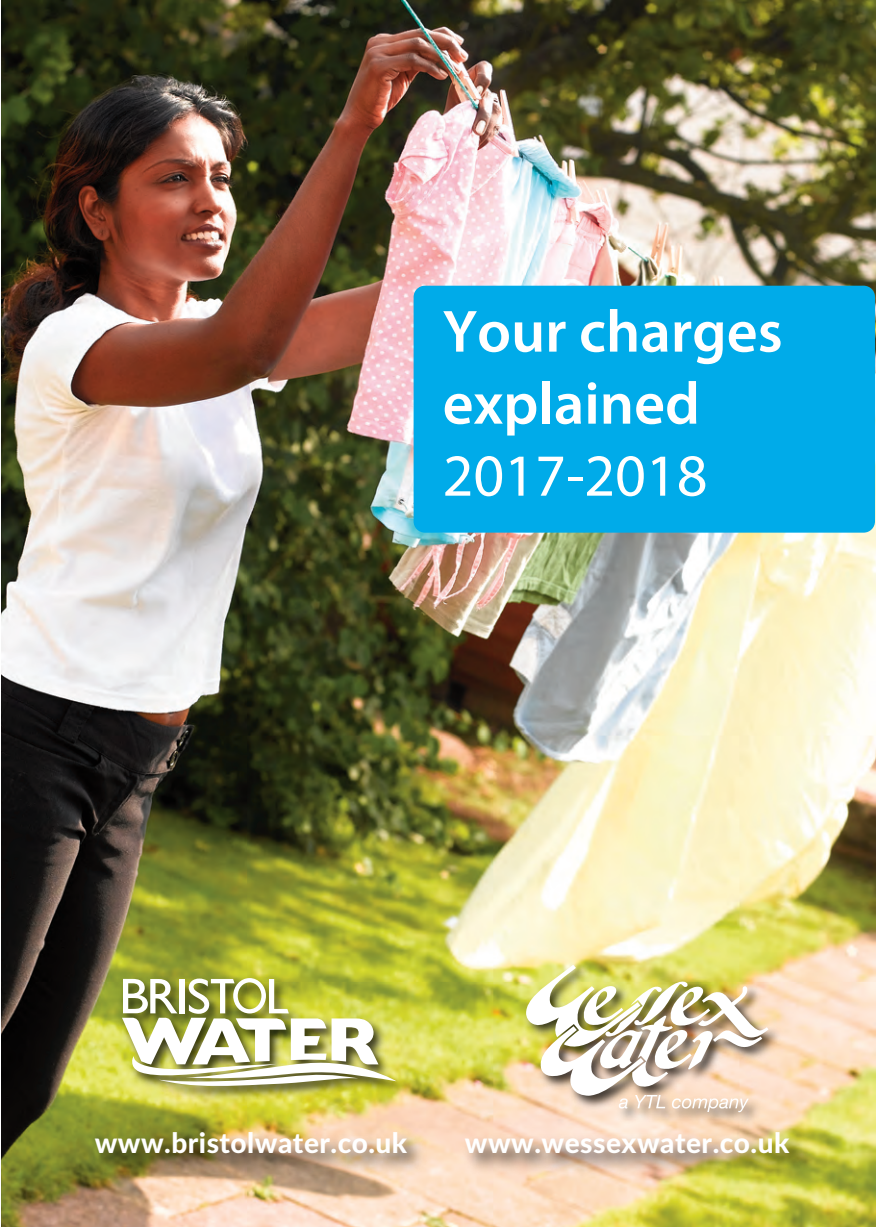
<style>
.page{position:relative;width:876px;height:1227px;background:#fff}
.page>*{position:absolute;margin:0;border:0;box-sizing:border-box;transform-origin:0 0}
.t1{font:600 60px/72px "Myriad Pro";color:#fff}
.t2{font:60px "Myriad Pro";color:#fff}
.t3{font:800 28px "Lato";letter-spacing:.015em;color:#fff}
</style>
<div class="page">
<img style="left:1px;top:1px;width:873px;height:1225px">
<img style="left:15px;top:1090px;width:860px;height:137px">
<img style="left:95px;top:959px;width:324px;height:169px">
<img style="left:122px;top:978px;width:274px;height:108px">
<img style="left:488px;top:940px;width:327px;height:209px">
<img style="left:526px;top:964px;width:242px;height:148px">
<div style="left:413px;top:286px;width:461px;height:246px;background:#00abe9;border-radius:11px"></div>
<h1 class="t1" style="left:442px;top:300px;width:341px">Your charges explained</h1>
<h1 class="t2" style="left:442px;top:453px;width:266px">2017-2018</h1>
<p class="t3" style="left:95px;top:1126px;width:314px">www.bristolwater.co.uk</p>
<p class="t3" style="left:464px;top:1126px;width:326px">www.wessexwater.co.uk</p>
</div>
